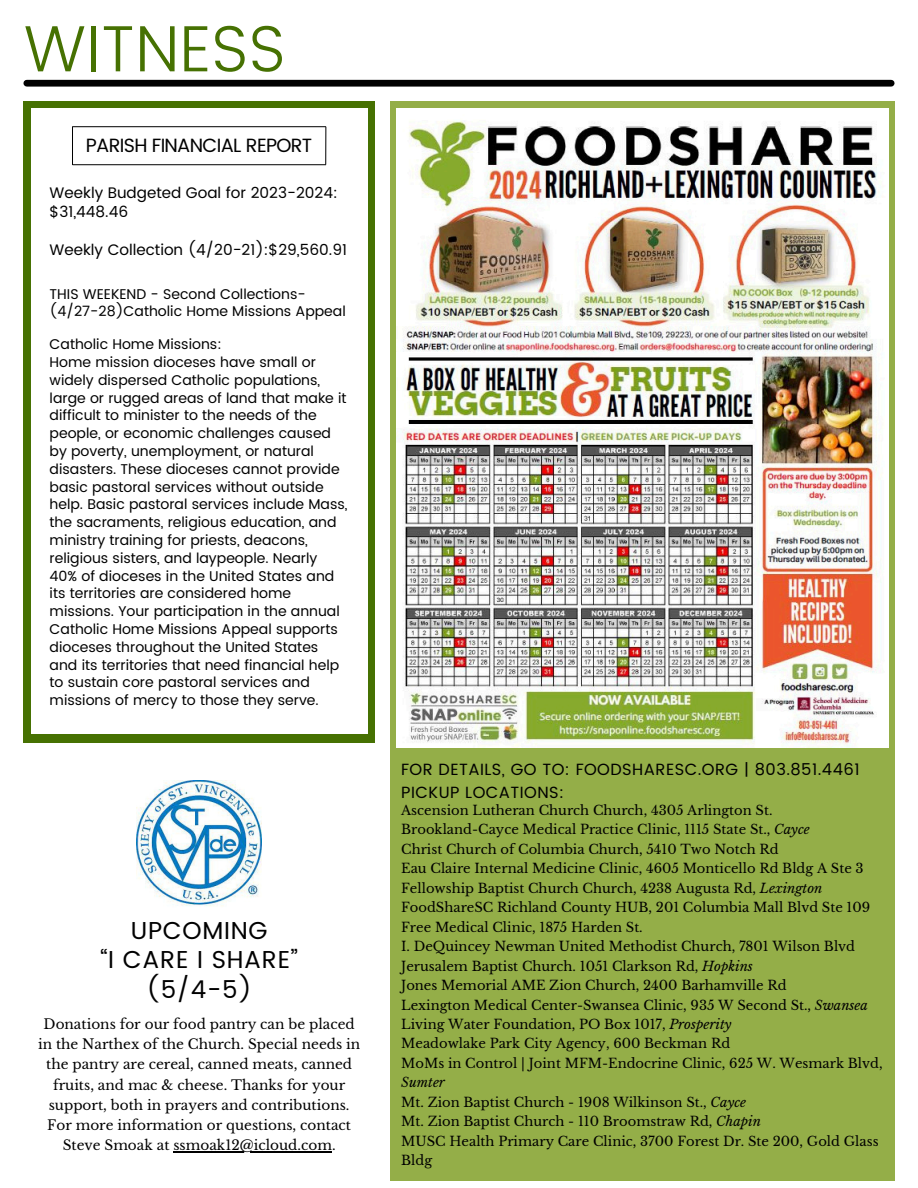
<style>
.page{position:relative;width:918px;height:1188px;background:#fff}
.page>*{position:absolute;margin:0;border:0;box-sizing:border-box;transform-origin:0 0}
.t1{font:300 65.4px "Poppins";color:#467102}
.t2{font:24.45px/29.2px "Poppins";letter-spacing:.03em;color:#000;text-align:center}
.t3{font:19.2px "Poppins";letter-spacing:-.035em;color:#000}
.t4{font:16.2px "Poppins";letter-spacing:.03em;color:#000}
.t5{font:15.3px/18.8px "Poppins";color:#000}
.t6{font:14.1px/17.9px "Poppins";color:#000}
.t7{font:13.65px/20.2px "Libre Baskerville";color:#000;text-align:center}
.t8{font:13.05px/19.5px "Libre Baskerville";color:#000}
.s1{font-style:italic}
</style>
<div class="page">
<div style="left:27px;top:80px;width:864px;height:7px;background:#000"></div>
<div style="left:23px;top:101px;width:352px;height:641px;background:#467102"></div>
<div style="left:31px;top:108px;width:336px;height:625px;background:#fff"></div>
<hr style="left:325px;top:127px;width:1px;height:37px;background:#000">
<hr style="left:73px;top:126px;width:253px;height:1px;background:#000">
<hr style="left:72px;top:127px;width:1px;height:38px;background:#000">
<hr style="left:73px;top:164px;width:253px;height:1px;background:#000">
<div style="left:390px;top:101px;width:505px;height:1079px;background:#94ae48"></div>
<img style="left:396px;top:109px;width:493px;height:639px">
<img style="left:137px;top:781px;width:125px;height:125px">
<hr style="left:173px;top:1152px;width:159px;height:1px;background:#000">
<h5 class="t1" style="left:23px;top:11px;width:264px">WITNESS</h5>
<h1 class="t3" style="left:86px;top:134px;width:228px">PARISH FINANCIAL REPORT</h1>
<p class="t5" style="left:50px;top:184px;width:290px">Weekly Budgeted Goal for 2023-2024: $31,448.46</p>
<p class="t5" style="left:50px;top:240px;width:299px">Weekly Collection (4/20-21):$29,560.91</p>
<p class="t6" style="left:50px;top:285px;width:258px">THIS WEEKEND - Second Collections-</p>
<p class="t6" style="left:50px;top:302px;width:298px">(4/27-28)Catholic Home Missions Appeal</p>
<p class="t6" style="left:50px;top:335px;width:173px">Catholic Home Missions:</p>
<h2 class="t6" style="left:50px;top:353px;width:299px">Home mission dioceses have small or widely dispersed Catholic populations, large or rugged areas of land that make it difficult to minister to the needs of the people, or economic challenges caused by poverty, unemployment, or natural disasters. These dioceses cannot provide basic pastoral services without outside help. Basic pastoral services include Mass, the sacraments, religious education, and ministry training for priests, deacons, religious sisters, and laypeople. Nearly 40% of dioceses in the United States and its territories are considered home missions. Your participation in the annual Catholic Home Missions Appeal supports dioceses throughout the United States and its territories that need financial help to sustain core pastoral services and missions of mercy to those they serve.</h2>
<h2 class="t2" style="left:101px;top:916px;width:199px">UPCOMING<br>“I CARE I SHARE” (5/4-5)</h2>
<p class="t7" style="left:38px;top:1014px;width:324px">Donations for our food pantry can be placed in the Narthex of the Church. Special needs in the pantry are cereal, canned meats, canned fruits, and mac &amp; cheese. Thanks for your support, both in prayers and contributions.<br>For more information or questions, contact Steve Smoak at ssmoak12@icloud.com.</p>
<p class="t4" style="left:401px;top:760px;width:460px">FOR DETAILS, GO TO: FOODSHARESC.ORG | 803.851.4461</p>
<p class="t4" style="left:401px;top:783px;width:164px">PICKUP LOCATIONS:</p>
<p class="t8" style="left:401px;top:801px;width:373px">Ascension Lutheran Church Church, 4305 Arlington St.</p>
<p class="t8" style="left:401px;top:820px;width:410px">Brookland-Cayce Medical Practice Clinic, 1115 State St., <span class="s1">Cayce</span></p>
<h4 class="t8" style="left:401px;top:840px;width:379px">Christ Church of Columbia Church, 5410 Two Notch Rd</h4>
<h4 class="t8" style="left:401px;top:859px;width:464px">Eau Claire Internal Medicine Clinic, 4605 Monticello Rd Bldg A Ste 3</h4>
<p class="t8" style="left:401px;top:879px;width:423px">Fellowship Baptist Church Church, 4238 Augusta Rd, <span class="s1">Lexington</span></p>
<p class="t8" style="left:401px;top:898px;width:471px">FoodShareSC Richland County HUB, 201 Columbia Mall Blvd Ste 109</p>
<p class="t8" style="left:401px;top:917px;width:243px">Free Medical Clinic, 1875 Harden St.</p>
<p class="t8" style="left:401px;top:937px;width:455px">I. DeQuincey Newman United Methodist Church, 7801 Wilson Blvd</p>
<p class="t8" style="left:401px;top:956px;width:353px">Jerusalem Baptist Church. 1051 Clarkson Rd, <span class="s1">Hopkins</span></p>
<p class="t8" style="left:401px;top:976px;width:387px">Jones Memorial AME Zion Church, 2400 Barhamville Rd</p>
<p class="t8" style="left:401px;top:995px;width:468px">Lexington Medical Center-Swansea Clinic, 935 W Second St., <span class="s1">Swansea</span></p>
<p class="t8" style="left:401px;top:1015px;width:332px">Living Water Foundation, PO Box 1017, <span class="s1">Prosperity</span></p>
<p class="t8" style="left:401px;top:1034px;width:331px">Meadowlake Park City Agency, 600 Beckman Rd</p>
<p class="t8" style="left:401px;top:1054px;width:483px">MoMs in Control | Joint MFM-Endocrine Clinic, 625 W. Wesmark Blvd,<br><span class="s1">Sumter</span></p>
<p class="t8" style="left:401px;top:1093px;width:346px">Mt. Zion Baptist Church - 1908 Wilkinson St., <span class="s1">Cayce</span></p>
<p class="t8" style="left:401px;top:1112px;width:361px">Mt. Zion Baptist Church - 110 Broomstraw Rd, <span class="s1">Chapin</span></p>
<p class="t8" style="left:401px;top:1131px;width:479px">MUSC Health Primary Care Clinic, 3700 Forest Dr. Ste 200, Gold Glass<br>Bldg</p>
</div>
